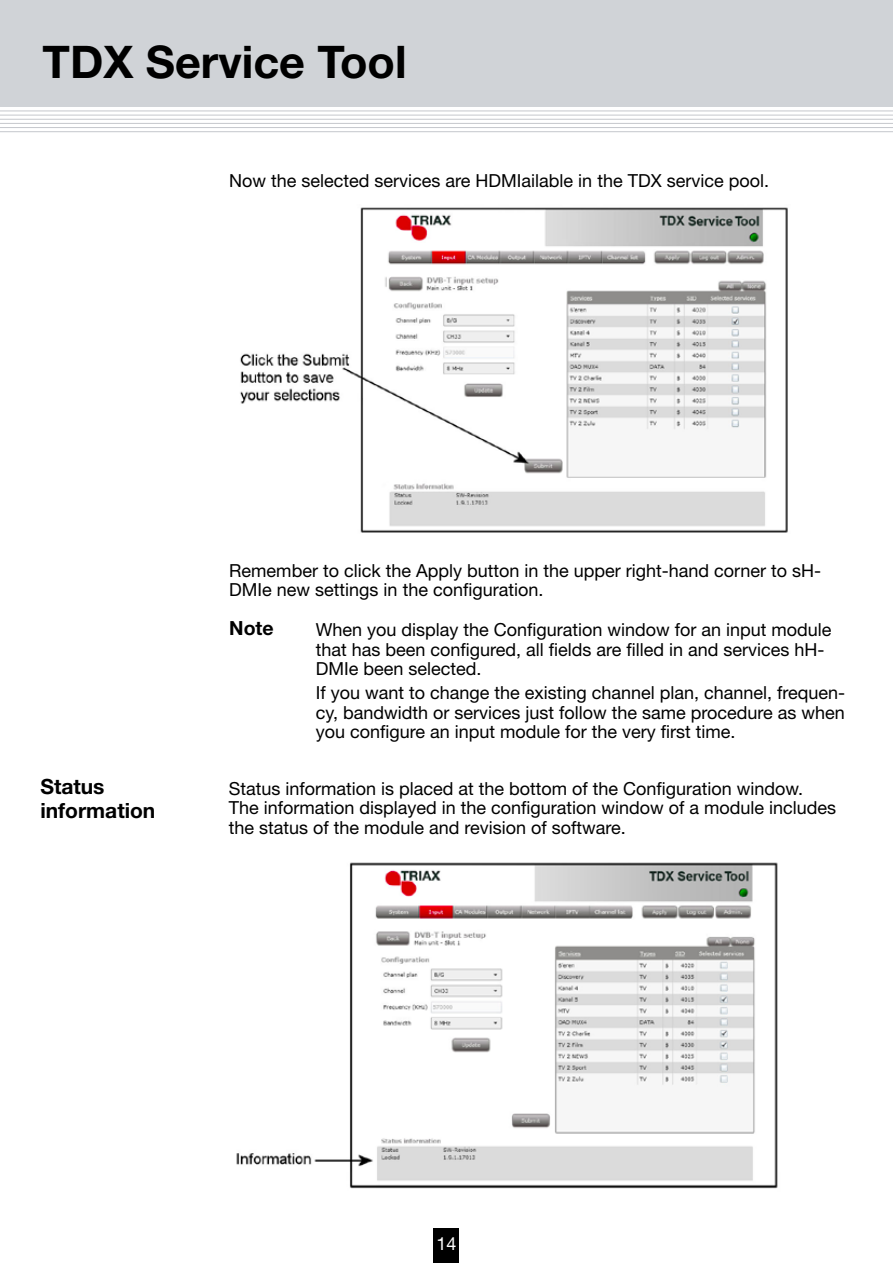
<style>
.page{position:relative;width:893px;height:1263px;background:#fff}
.page>*{position:absolute;margin:0;border:0;box-sizing:border-box;transform-origin:0 0}
.t1{font:700 45px "Helvetica Neue";color:#000}
.t2{font:700 21px/24px "Helvetica Neue";color:#000}
.t3{font:700 19.5px "Helvetica Neue";color:#000}
.t4{font:18px/19.5px "Helvetica Neue";color:#000}
.t5{font:18px "Helvetica Neue";color:#fff}
</style>
<div class="page">
<div style="left:434px;top:1228px;width:25px;height:35px;background:#000"></div>
<hr style="left:0;top:111px;width:893px;height:1px;background:#c5c7cc">
<hr style="left:0;top:115px;width:893px;height:1px;background:#c5c7cc">
<hr style="left:0;top:119px;width:893px;height:1px;background:#c5c7cc">
<hr style="left:0;top:123px;width:893px;height:1px;background:#c5c7cc">
<hr style="left:0;top:127px;width:893px;height:1px;background:#c5c7cc">
<hr style="left:0;top:131px;width:893px;height:1px;background:#c5c7cc">
<div style="left:0;top:0;width:893px;height:106px;background:#d0d3d7"></div>
<img style="left:236px;top:862px;width:542px;height:327px">
<img style="left:240px;top:207px;width:548px;height:326px">
<h1 class="t1" style="left:43px;top:34px;width:366px">TDX Service Tool</h1>
<p class="t4" style="left:229px;top:171px;width:541px">Now the selected services are HDMIailable in the TDX service pool.</p>
<p class="t4" style="left:229px;top:560px;width:593px">Remember to click the Apply button in the upper right-hand corner to sH-<br>DMIe new settings in the configuration.</p>
<p class="t3" style="left:229px;top:616px;width:46px">Note</p>
<p class="t4" style="left:316px;top:620px;width:517px">When you display the Configuration window for an input module that has been configured, all fields are filled in and services hH-<br>DMIe been selected.</p>
<p class="t4" style="left:316px;top:683px;width:531px;text-align:justify">If you want to change the existing channel plan, channel, frequen&shy;cy, bandwidth or services just follow the same procedure as when you configure an input module for the very first time.</p>
<p class="t2" style="left:40px;top:774px;width:117px">Status information</p>
<p class="t4" style="left:229px;top:778px;width:609px">Status information is placed at the bottom of the Configuration window.<br>The information displayed in the configuration window of a module includes the status of the module and revision of software.</p>
<p class="t5" style="left:436px;top:1232px;width:22px">14</p>
</div>
